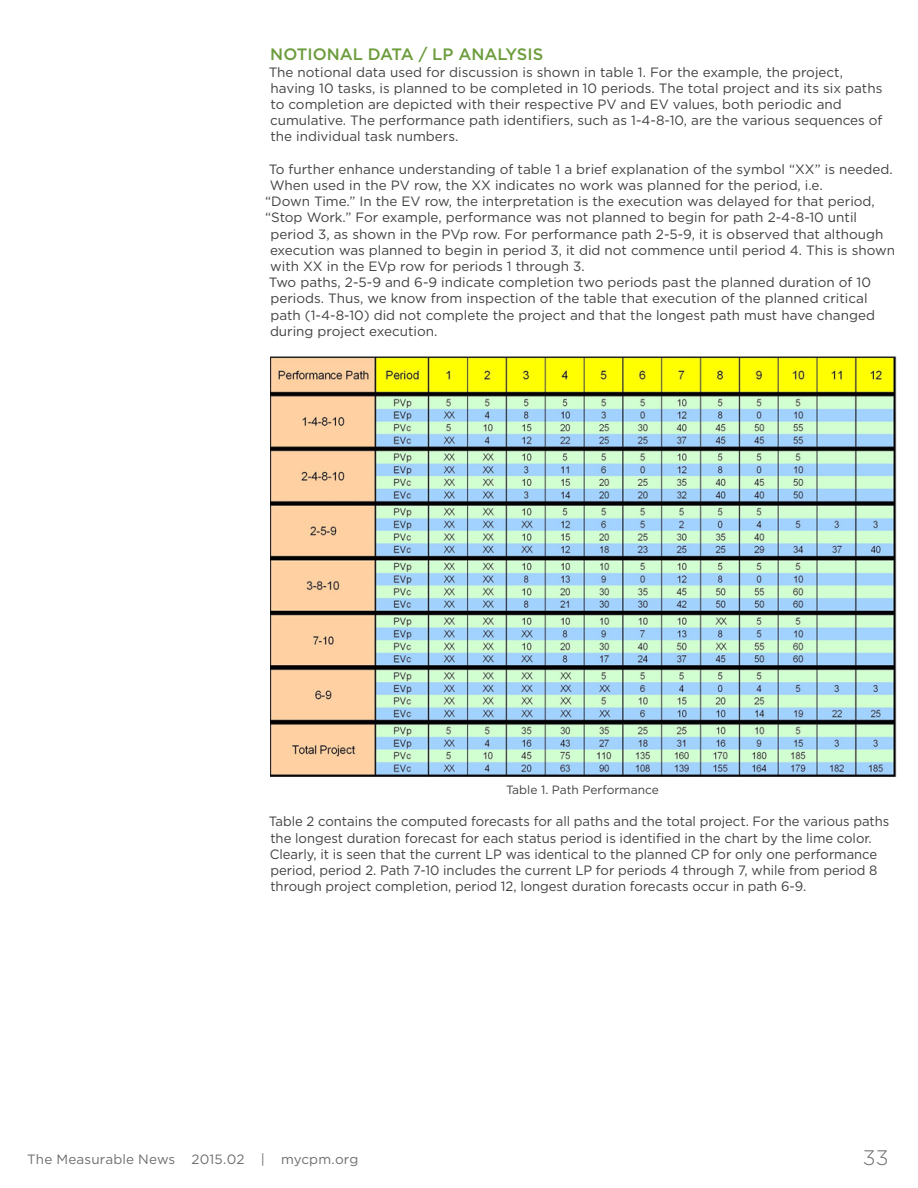
<style>
.page{position:relative;width:918px;height:1188px;background:#fff}
.page>*{position:absolute;margin:0;border:0;box-sizing:border-box;transform-origin:0 0}
.t1{font:300 21px "Gotham";color:#6d6e71}
.t2{font:500 16.5px "Gotham";color:#6c9c3c}
.t3{font:13.5px/16.2px "Gotham";color:#414042}
.t4{font:13.5px "Gotham";letter-spacing:.01em;color:#6d6e71}
.t5{font:12px "Gotham";color:#414042}
</style>
<div class="page">
<img style="left:270px;top:356px;width:626px;height:421px">
<p class="t2" style="left:270px;top:44px;width:274px">NOTIONAL DATA / LP ANALYSIS</p>
<p class="t3" style="left:269px;top:63px;width:615px">The notional data used for discussion is shown in table 1. For the example, the project, having 10 tasks, is planned to be completed in 10 periods. The total project and its six paths to completion are depicted with their respective PV and EV values, both periodic and cumulative. The performance path identifiers, such as 1-4-8-10, are the various sequences of the individual task numbers.</p>
<p class="t3" style="left:269px;top:161px;width:625px">To further enhance understanding of table 1 a brief explanation of the symbol “XX” is needed.</p>
<p class="t3" style="left:270px;top:177px;width:555px">When used in the PV row, the XX indicates no work was planned for the period, i.e.</p>
<p class="t3" style="left:265px;top:193px;width:611px">“Down Time.” In the EV row, the interpretation is the execution was delayed for that period,</p>
<p class="t3" style="left:265px;top:209px;width:594px">“Stop Work.” For example, performance was not planned to begin for path 2-4-8-10 until</p>
<p class="t3" style="left:270px;top:225px;width:615px">period 3, as shown in the PVp row. For performance path 2-5-9, it is observed that although</p>
<p class="t3" style="left:270px;top:242px;width:627px">execution was planned to begin in period 3, it did not commence until period 4. This is shown</p>
<p class="t3" style="left:270px;top:258px;width:316px">with XX in the EVp row for periods 1 through 3.</p>
<p class="t3" style="left:269px;top:274px;width:604px">Two paths, 2-5-9 and 6-9 indicate completion two periods past the planned duration of 10</p>
<p class="t3" style="left:270px;top:290px;width:599px">periods. Thus, we know from inspection of the table that execution of the planned critical</p>
<p class="t3" style="left:270px;top:306px;width:606px">path (1-4-8-10) did not complete the project and that the longest path must have changed</p>
<p class="t3" style="left:270px;top:323px;width:169px">during project execution.</p>
<p class="t5" style="left:506px;top:782px;width:154px">Table 1. Path Performance</p>
<p class="t3" style="left:269px;top:813px;width:622px">Table 2 contains the computed forecasts for all paths and the total project. For the various paths the longest duration forecast for each status period is identified in the chart by the lime color.<br>Clearly, it is seen that the current LP was identical to the planned CP for only one performance period, period 2. Path 7-10 includes the current LP for periods 4 through 7, while from period 8 through project completion, period 12, longest duration forecasts occur in path 6-9.</p>
<p class="t4" style="left:27px;top:1151px;width:333px">The Measurable News 2015.02 | mycpm.org</p>
<h1 class="t1" style="left:863px;top:1144px;width:27px">33</h1>
</div>
